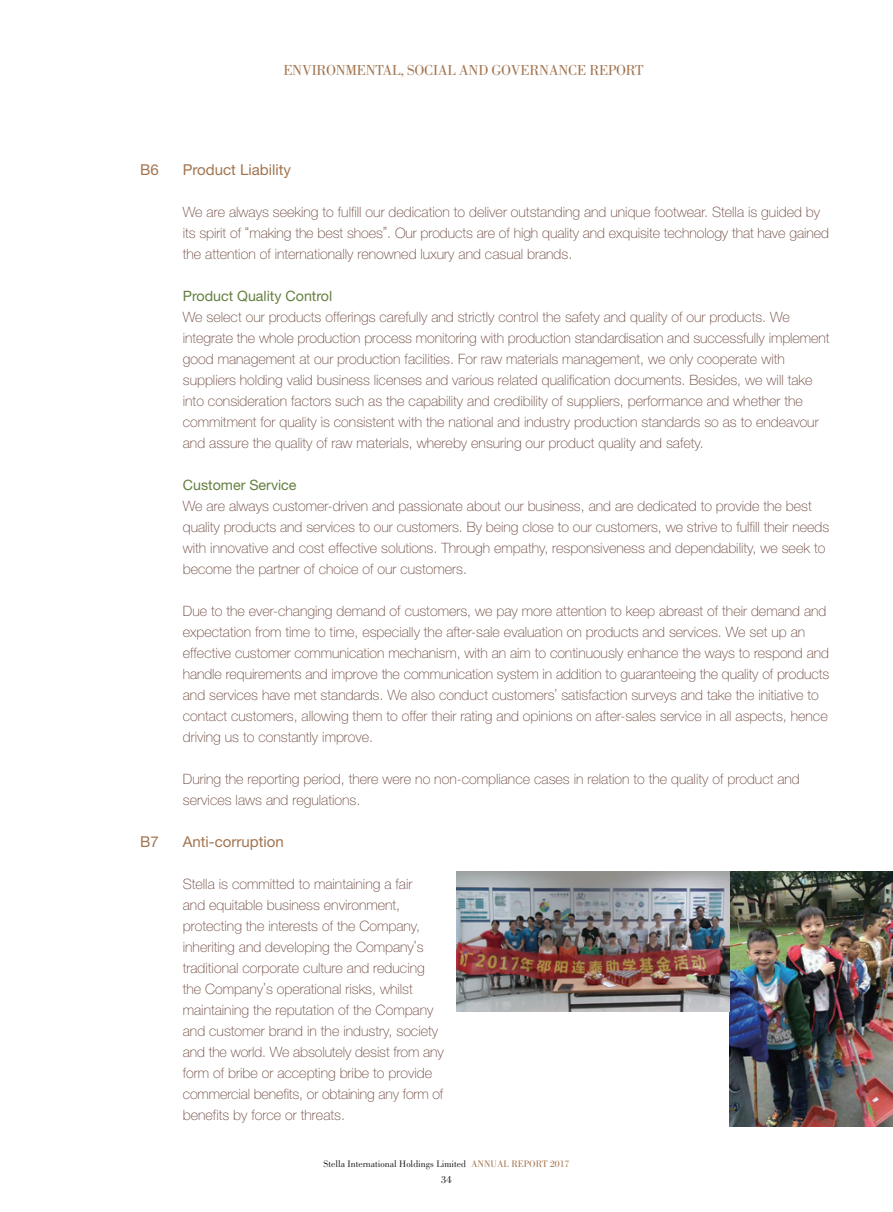
<style>
.page{position:relative;width:893px;height:1212px;background:#fff}
.page>*{position:absolute;margin:0;border:0;box-sizing:border-box;transform-origin:0 0}
.t1{font:15px "Bodoni Std";letter-spacing:-.02em;color:#a2744f}
.Heading_2{font:15px "Helvetica Neue LT Std";color:#a2744f}
.Body_Text{font:100 14.25px/21px "Helvetica Neue LT Std";color:#6a443a}
.Heading_3{font:14.25px "Helvetica Neue LT Std";color:#658040}
.t2{font:10.5px "Bodoni Std";color:#231f20}
.t3{font:9.75px "Bodoni Std";color:#231f20}
.s1{color:#a2744f}
</style>
<div class="page">
<img style="left:729px;top:872px;width:164px;height:255px">
<img style="left:456px;top:872px;width:273px;height:140px">
<p class="t1" style="left:283px;top:62px;width:362px">ENVIRONMENTAL, SOCIAL AND GOVERNANCE REPORT</p>
<p class="Heading_2" style="left:140px;top:161px;width:20px">B6</p>
<p class="Heading_2" style="left:183px;top:161px;width:110px">Product Liability</p>
<p class="Body_Text" style="left:183px;top:201px;width:648px">We are always seeking to fulfill our dedication to deliver outstanding and unique footwear. Stella is guided by its spirit of “making the best shoes”. Our products are of high quality and exquisite technology that have gained the attention of internationally renowned luxury and casual brands.</p>
<p class="Heading_3" style="left:183px;top:287px;width:151px">Product Quality Control</p>
<p class="Body_Text" style="left:183px;top:306px;width:648px">We select our products offerings carefully and strictly control the safety and quality of our products. We integrate the whole production process monitoring with production standardisation and successfully implement good management at our production facilities. For raw materials management, we only cooperate with suppliers holding valid business licenses and various related qualification documents. Besides, we will take into consideration factors such as the capability and credibility of suppliers, performance and whether the commitment for quality is consistent with the national and industry production standards so as to endeavour and assure the quality of raw materials, whereby ensuring our product quality and safety.</p>
<p class="Heading_3" style="left:183px;top:476px;width:115px">Customer Service</p>
<p class="Body_Text" style="left:183px;top:495px;width:648px">We are always customer-driven and passionate about our business, and are dedicated to provide the best quality products and services to our customers. By being close to our customers, we strive to fulfill their needs with innovative and cost effective solutions. Through empathy, responsiveness and dependability, we seek to become the partner of choice of our customers.</p>
<p class="Body_Text" style="left:183px;top:600px;width:648px">Due to the ever-changing demand of customers, we pay more attention to keep abreast of their demand and expectation from time to time, especially the after-sale evaluation on products and services. We set up an effective customer communication mechanism, with an aim to continuously enhance the ways to respond and handle requirements and improve the communication system in addition to guaranteeing the quality of products and services have met standards. We also conduct customers’ satisfaction surveys and take the initiative to contact customers, allowing them to offer their rating and opinions on after-sales service in all aspects, hence driving us to constantly improve.</p>
<p class="Body_Text" style="left:183px;top:768px;width:618px">During the reporting period, there were no non-compliance cases in relation to the quality of product and services laws and regulations.</p>
<p class="Heading_2" style="left:140px;top:833px;width:20px">B7</p>
<p class="Heading_2" style="left:183px;top:833px;width:102px">Anti-corruption</p>
<p class="Body_Text" style="left:183px;top:873px;width:262px">Stella is committed to maintaining a fair<br>and equitable business environment, protecting the interests of the Company, inheriting and developing the Company’s traditional corporate culture and reducing the Company’s operational risks, whilst maintaining the reputation of the Company and customer brand in the industry, society and the world. We absolutely desist from any form of bribe or accepting bribe to provide commercial benefits, or obtaining any form of benefits by force or threats.</p>
<p class="t3" style="left:323px;top:1158px;width:248px">Stella International Holdings Limited <span class="s1">ANNUAL REPORT 2017</span></p>
<p class="t2" style="left:441px;top:1174px;width:12px">34</p>
</div>
